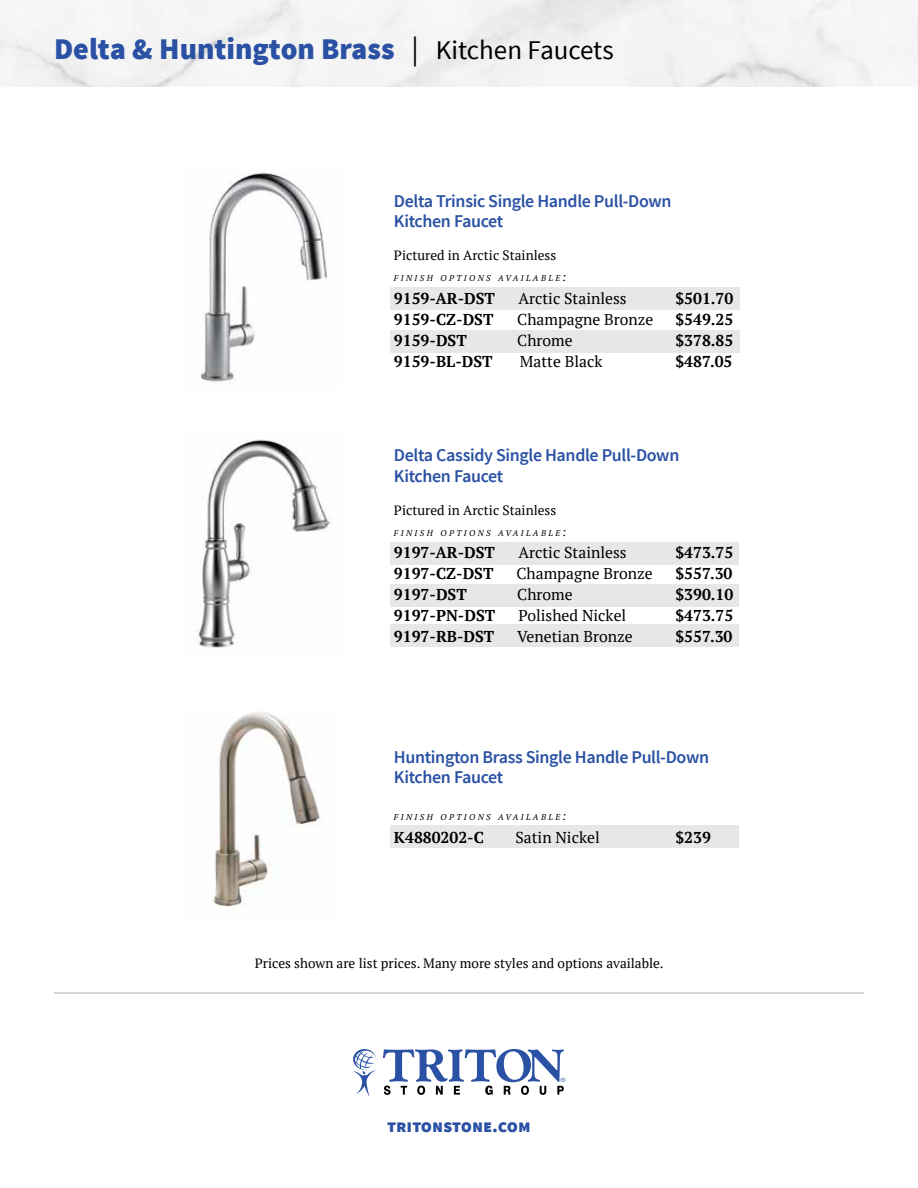
<style>
.page{position:relative;width:918px;height:1188px;background:#fff}
.page>*{position:absolute;margin:0;border:0;box-sizing:border-box;transform-origin:0 0}
.t1{font:900 30px "Source Sans Pro";color:#2a51a3}
.t2{font:600 18px/20.2px "Source Sans Pro";letter-spacing:-.02em;color:#2a51a3}
.t3{font:900 18px "Source Sans Pro";color:#2a51a3}
.t4{font:700 15.75px "PT Serif";color:#000}
.t5{font:15.75px "PT Serif";color:#000}
.t6{font:13.5px "PT Serif";color:#000}
.t7{font:italic 8.4px "PT Serif";letter-spacing:.285em;color:#000}
.s1{font-weight:400;color:#000}
.s2{font-weight:400;font-size:27px;color:#000}
.s3{font-size:12px}
</style>
<div class="page">
<div style="left:391px;top:330px;width:349px;height:23px;background:#e6e7e8"></div>
<div style="left:391px;top:288px;width:349px;height:22px;background:#e6e7e8"></div>
<img style="left:200px;top:172px;width:128px;height:210px">
<div style="left:391px;top:585px;width:348px;height:22px;background:#e6e7e8"></div>
<div style="left:391px;top:625px;width:348px;height:22px;background:#e6e7e8"></div>
<div style="left:391px;top:542px;width:348px;height:22px;background:#e6e7e8"></div>
<img style="left:198px;top:439px;width:135px;height:209px">
<div style="left:391px;top:826px;width:348px;height:22px;background:#e6e7e8"></div>
<img style="left:212px;top:712px;width:109px;height:195px">
<svg style="left:353px;top:1049px;width:24px;height:48px"></svg>
<svg style="left:383px;top:1049px;width:182px;height:46px"></svg>
<hr style="left:54px;top:992px;width:810px;height:2px;background:#c2c7ce">
<h1 class="t1" style="left:54px;top:29px;width:561px">Delta &amp; Huntington Brass <span class="s1">|</span> <span class="s2">Kitchen Faucets</span></h1>
<p class="t2" style="left:394px;top:192px;width:279px">Delta Trinsic Single Handle Pull-Down<br>Kitchen Faucet</p>
<p class="t6" style="left:394px;top:247px;width:164px">Pictured in Arctic Stainless</p>
<p class="t7" style="left:394px;top:273px;width:174px">FINISH OPTIONS AVAILABLE<span class="s3">:</span></p>
<p class="t4" style="left:394px;top:288px;width:103px">9159-AR-DST</p>
<p class="t5" style="left:518px;top:288px;width:110px">Arctic Stainless</p>
<p class="t4" style="left:675px;top:288px;width:59px">$501.70</p>
<p class="t4" style="left:394px;top:309px;width:101px">9159-CZ-DST</p>
<p class="t5" style="left:517px;top:309px;width:138px">Champagne Bronze</p>
<p class="t4" style="left:675px;top:309px;width:59px">$549.25</p>
<p class="t4" style="left:394px;top:330px;width:74px">9159-DST</p>
<p class="t5" style="left:517px;top:330px;width:57px">Chrome</p>
<p class="t4" style="left:675px;top:330px;width:59px">$378.85</p>
<p class="t4" style="left:394px;top:351px;width:100px">9159-BL-DST</p>
<p class="t5" style="left:520px;top:351px;width:84px">Matte Black</p>
<p class="t4" style="left:675px;top:351px;width:59px">$487.05</p>
<p class="t2" style="left:394px;top:446px;width:287px">Delta Cassidy Single Handle Pull-Down<br>Kitchen Faucet</p>
<p class="t6" style="left:394px;top:501px;width:164px">Pictured in Arctic Stainless</p>
<p class="t7" style="left:394px;top:527px;width:174px">FINISH OPTIONS AVAILABLE<span class="s3">:</span></p>
<p class="t4" style="left:394px;top:542px;width:103px">9197-AR-DST</p>
<p class="t5" style="left:518px;top:542px;width:110px">Arctic Stainless</p>
<p class="t4" style="left:675px;top:542px;width:59px">$473.75</p>
<p class="t4" style="left:394px;top:563px;width:101px">9197-CZ-DST</p>
<p class="t5" style="left:516px;top:563px;width:138px">Champagne Bronze</p>
<p class="t4" style="left:675px;top:563px;width:59px">$557.30</p>
<p class="t4" style="left:394px;top:584px;width:74px">9197-DST</p>
<p class="t5" style="left:517px;top:584px;width:57px">Chrome</p>
<p class="t4" style="left:675px;top:584px;width:59px">$390.10</p>
<p class="t4" style="left:394px;top:605px;width:103px">9197-PN-DST</p>
<p class="t5" style="left:519px;top:605px;width:109px">Polished Nickel</p>
<p class="t4" style="left:675px;top:605px;width:59px">$473.75</p>
<p class="t4" style="left:394px;top:626px;width:102px">9197-RB-DST</p>
<p class="t5" style="left:517px;top:626px;width:117px">Venetian Bronze</p>
<p class="t4" style="left:675px;top:626px;width:59px">$557.30</p>
<p class="t2" style="left:394px;top:747px;width:317px">Huntington Brass Single Handle Pull-Down<br>Kitchen Faucet</p>
<p class="t7" style="left:394px;top:812px;width:174px">FINISH OPTIONS AVAILABLE<span class="s3">:</span></p>
<p class="t4" style="left:394px;top:827px;width:92px">K4880202-C</p>
<p class="t5" style="left:515px;top:827px;width:86px">Satin Nickel</p>
<p class="t4" style="left:675px;top:827px;width:37px">$239</p>
<p class="t6" style="left:255px;top:954px;width:410px">Prices shown are list prices. Many more styles and options available.</p>
<p class="t3" style="left:387px;top:1114px;width:145px">tritonstone.com</p>
</div>
